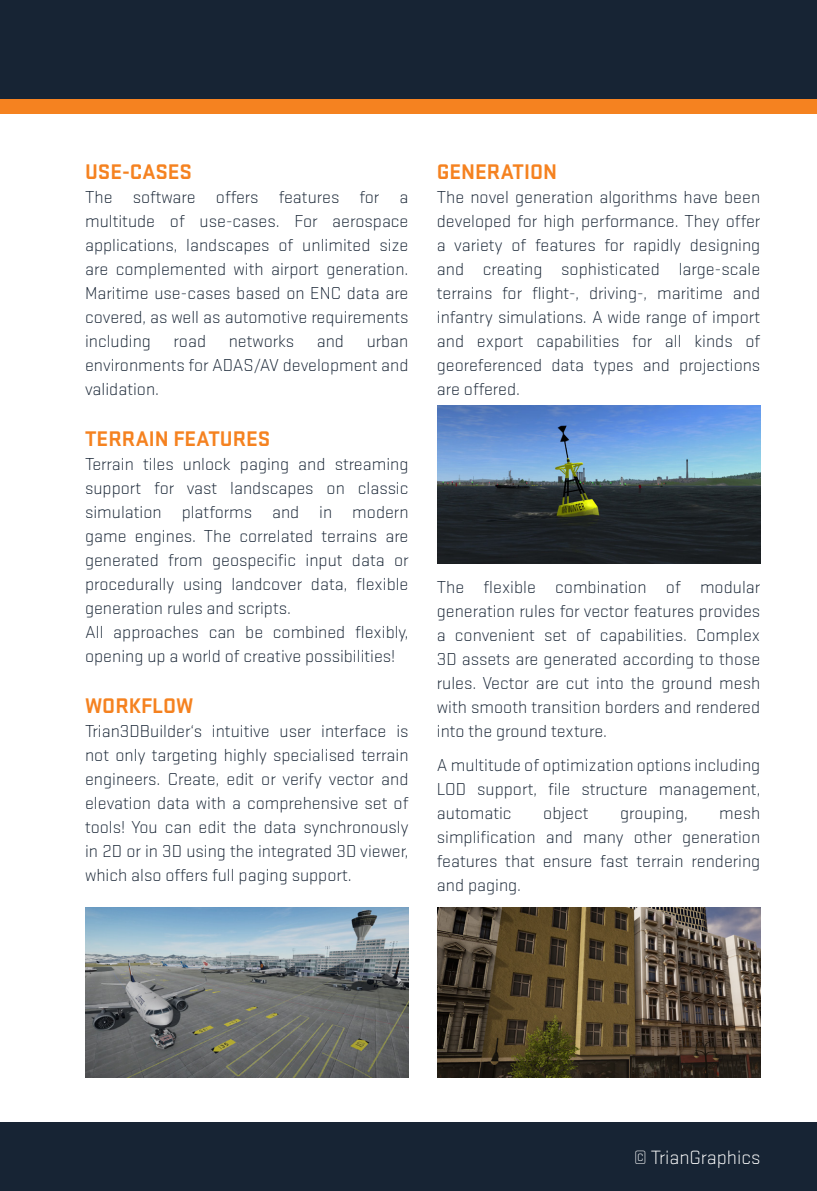
<style>
.page{position:relative;width:817px;height:1191px;background:#fff}
.page>*{position:absolute;margin:0;border:0;box-sizing:border-box;transform-origin:0 0}
.t1{font:700 22px "Stratum 1";color:#f58220}
.t2{font:300 20px "Stratum 1";color:#fff}
.t3{font:300 18px/24px "Stratum 1";color:#172434;text-align:justify}
</style>
<div class="page">
<div style="left:0;top:1123px;width:816px;height:68px;background:#172434"></div>
<img style="left:85px;top:907px;width:323px;height:170px">
<img style="left:437px;top:907px;width:323px;height:170px">
<div style="left:0;top:0;width:816px;height:99px;background:#172434"></div>
<div style="left:0;top:99px;width:816px;height:14px;background:#f58220"></div>
<img style="left:437px;top:405px;width:323px;height:158px">
<p class="t1" style="left:85px;top:156px;width:108px">USE-CASES</p>
<p class="t3" style="left:85px;top:184px;width:325px">The software offers features for a multitude of use-cases. For aerospace applications, landscapes of unlimited size are complemented with airport generation.<br>Maritime use-cases based on ENC data are covered, as well as automotive requirements including</p>
<p class="t3" style="left:85px;top:328px;width:325px;text-indent:281px">urban environments for ADAS/AV development and validation.</p>
<p class="t3" style="left:173px;top:328px;width:34px">road</p>
<p class="t3" style="left:229px;top:328px;width:67px">networks</p>
<p class="t3" style="left:317px;top:328px;width:29px">and</p>
<p class="t1" style="left:85px;top:423px;width:187px">TERRAIN FEATURES</p>
<p class="t3" style="left:85px;top:451px;width:325px">Terrain tiles unlock paging and streaming support for vast landscapes on classic simulation platforms and in modern game engines. The correlated terrains are generated from geospecific input data or procedurally using landcover data, flexible generation rules and scripts.</p>
<p class="t3" style="left:85px;top:619px;width:325px">All approaches can be combined flexibly, opening up a world of creative possibilities!</p>
<p class="t1" style="left:85px;top:690px;width:110px">WORKFLOW</p>
<p class="t3" style="left:85px;top:718px;width:325px">Trian3DBuilder‘s intuitive user interface is not only targeting highly specialised terrain engineers. Create, edit or verify vector and elevation data with a comprehensive set of tools! You can edit the data synchronously in 2D or in 3D using the integrated 3D viewer, which also offers full paging support.</p>
<p class="t1" style="left:437px;top:156px;width:122px">GENERATION</p>
<p class="t3" style="left:437px;top:184px;width:325px">The novel generation algorithms have been developed for high performance. They offer a variety of features for rapidly designing and creating sophisticated large-scale terrains for flight-, driving-, maritime and infantry simulations. A wide range of import and export capabilities for all kinds of georeferenced data types and projections are offered.</p>
<p class="t3" style="left:437px;top:574px;width:325px">The flexible combination of modular generation rules for vector features provides a convenient set of capabilities. Complex 3D assets are generated according to those rules. Vector are cut into the ground mesh with smooth transition borders and rendered into the ground texture.</p>
<p class="t3" style="left:437px;top:752px;width:325px">A multitude of optimization options including LOD support, file structure management, automatic</p>
<p class="t3" style="left:437px;top:800px;width:325px;text-indent:282px">mesh simplification and many other generation features that ensure fast terrain rendering and paging.</p>
<p class="t3" style="left:543px;top:800px;width:47px">object</p>
<p class="t3" style="left:620px;top:800px;width:69px">grouping,</p>
<p class="t2" style="left:633px;top:1145px;width:128px">© TrianGraphics</p>
</div>
